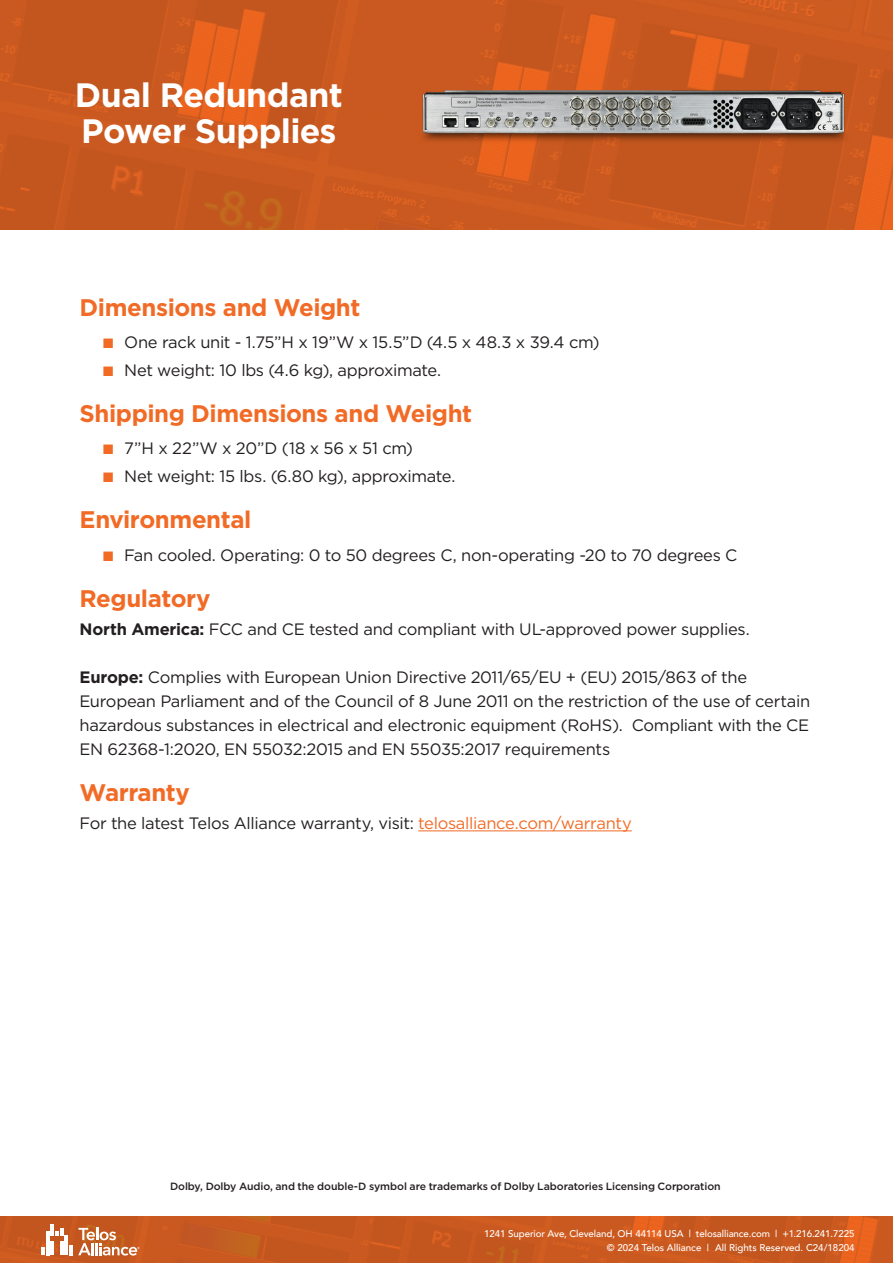
<style>
.page{position:relative;width:893px;height:1263px;background:#fff}
.page>*{position:absolute;margin:0;border:0;box-sizing:border-box;transform-origin:0 0}
.t1{font:700 33.75px/35.5px "Gotham";letter-spacing:-.02em;color:#fff}
.Axia_H2{font:700 24px "Gotham";letter-spacing:-.02em;color:#f26b26}
.Axia_B1{font:16.5px/24px "Gotham";letter-spacing:-.02em;color:#231f20}
.Axia_B1-2{font:500 10.5px "Gotham";letter-spacing:-.01em;color:#231f20}
.t2{font:500 9.75px "Avenir";letter-spacing:-.01em;color:#fff}
.s1{font-family:"Proxima Nova";font-weight:300;color:#f26b26}
.s2{font-weight:700}
.s3{color:#f26b26}
</style>
<div class="page">
<img style="left:1px;top:1217px;width:892px;height:46px">
<img style="left:1px;top:0;width:892px;height:230px">
<hr style="left:418px;top:830px;width:214px;height:1px;background:#f26b26">
<svg style="left:42px;top:1247px;width:3px;height:8px"></svg>
<hr style="left:51px;top:1241px;width:3px;height:14px;background:#fff">
<hr style="left:60px;top:1241px;width:3px;height:14px;background:#fff">
<hr style="left:46px;top:1231px;width:3px;height:24px;background:#fff">
<hr style="left:65px;top:1235px;width:3px;height:20px;background:#fff">
<svg style="left:69px;top:1245px;width:3px;height:10px"></svg>
<svg style="left:51px;top:1224px;width:12px;height:11px"></svg>
<svg style="left:78px;top:1228px;width:62px;height:28px"></svg>
<img style="left:389px;top:62px;width:484px;height:100px">
<h1 class="t1" style="left:75px;top:77px;width:269px">Dual Redundant<br>Power Supplies</h1>
<p class="Axia_H2" style="left:80px;top:291px;width:282px">Dimensions and Weight</p>
<p class="Axia_B1" style="left:103px;top:330px;width:498px"><span class="s1">■</span> One rack unit - 1.75”H x 19”W x 15.5”D (4.5 x 48.3 x 39.4 cm)</p>
<p class="Axia_B1" style="left:103px;top:358px;width:340px"><span class="s1">■</span> Net weight: 10 lbs (4.6 kg), approximate.</p>
<p class="Axia_H2" style="left:80px;top:398px;width:394px">Shipping Dimensions and Weight</p>
<p class="Axia_B1" style="left:103px;top:436px;width:312px"><span class="s1">■</span> 7”H x 22”W x 20”D (18 x 56 x 51 cm)</p>
<p class="Axia_B1" style="left:103px;top:464px;width:354px"><span class="s1">■</span> Net weight: 15 lbs. (6.80 kg), approximate.</p>
<p class="Axia_H2" style="left:80px;top:504px;width:173px">Environmental</p>
<p class="Axia_B1" style="left:103px;top:542px;width:636px"><span class="s1">■</span> Fan cooled. Operating: 0 to 50 degrees C, non-operating -20 to 70 degrees C</p>
<p class="Axia_H2" style="left:80px;top:582px;width:133px">Regulatory</p>
<p class="Axia_B1" style="left:80px;top:617px;width:672px"><span class="s2">North America:</span> FCC and CE tested and compliant with UL-approved power supplies.</p>
<p class="Axia_B1" style="left:80px;top:665px;width:732px"><span class="s2">Europe:</span> Complies with European Union Directive 2011/65/EU + (EU) 2015/863 of the European Parliament and of the Council of 8 June 2011 on the restriction of the use of certain hazardous substances in electrical and electronic equipment (RoHS). Compliant with the CE EN 62368-1:2020, EN 55032:2015 and EN 55035:2017 requirements</p>
<p class="Axia_H2" style="left:80px;top:776px;width:112px">Warranty</p>
<p class="Axia_B1" style="left:80px;top:811px;width:554px">For the latest Telos Alliance warranty, visit: <span class="s3">telosalliance.com/warranty</span></p>
<p class="Axia_B1-2" style="left:170px;top:1179px;width:552px">Dolby, Dolby Audio, and the double-D symbol are trademarks of Dolby Laboratories Licensing Corporation</p>
<p class="t2" style="left:484px;top:1225px;width:372px">1241 Superior Ave, Cleveland, OH 44114 USA | telosalliance.com | +1.216.241.7225</p>
<p class="t2" style="left:607px;top:1239px;width:249px">© 2024 Telos Alliance | All Rights Reserved. C24/18204</p>
</div>
